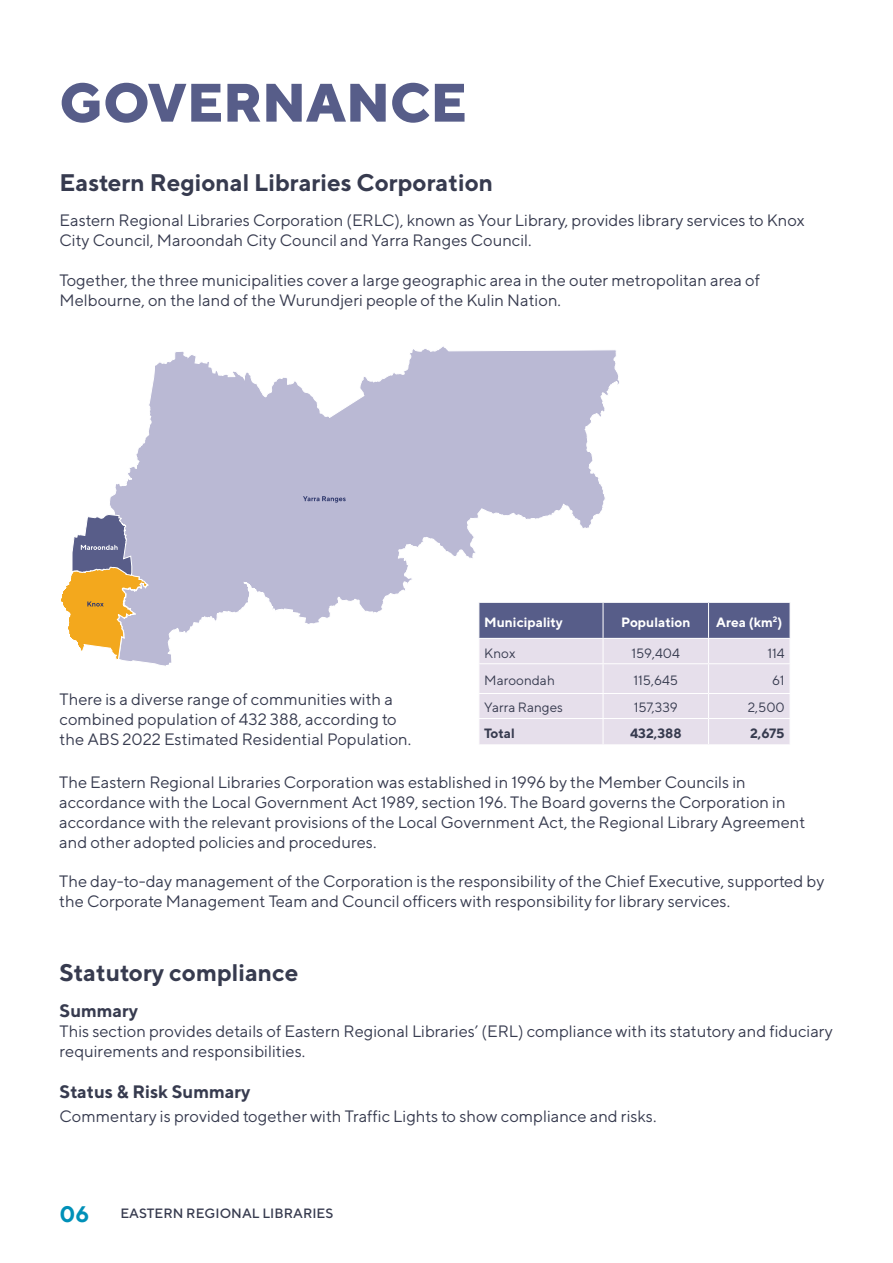
<style>
.page{position:relative;width:893px;height:1263px;background:#fff}
.page>*{position:absolute;margin:0;border:0;box-sizing:border-box;transform-origin:0 0}
.t1{font:800 54px "TT Norms";color:#575d89}
.t2{font:700 24px "TT Norms";color:#373b4f}
.t3{font:700 22.5px "TT Norms";color:#0090b8}
.t4{font:700 18px "TT Norms";color:#373b4f}
.t5{font:16.5px/19.8px "TT Norms";color:#373b4f}
.Body_Text{font:13.5px "TT Norms";color:#373b4f}
.Body_Text-2{font:700 13.5px "TT Norms";color:#fff}
.Body_Text-3{font:500 13.5px "TT Norms";color:#373b4f}
.Body_Text-4{font:700 13.5px "TT Norms";color:#373b4f}
</style>
<div class="page">
<svg style="left:110px;top:346px;width:509px;height:320px"></svg>
<svg style="left:303px;top:496px;width:43px;height:7px"></svg>
<svg style="left:61px;top:513px;width:87px;height:147px"></svg>
<svg style="left:478px;top:602px;width:312px;height:142px;background:#c4c0d3"></svg>
<hr style="left:478px;top:718px;width:125px;height:1px;background:#fff">
<hr style="left:603px;top:718px;width:105px;height:1px;background:#fff">
<hr style="left:708px;top:718px;width:83px;height:1px;background:#fff">
<p class="t1" style="left:60px;top:68px;width:409px">GOVERNANCE</p>
<p class="t2" style="left:60px;top:167px;width:435px">Eastern Regional Libraries Corporation</p>
<p class="t5" style="left:60px;top:210px;width:747px">Eastern Regional Libraries Corporation (ERLC), known as Your Library, provides library services to Knox<br>City Council, Maroondah City Council and Yarra Ranges Council.</p>
<p class="t5" style="left:60px;top:270px;width:702px">Together, the three municipalities cover a large geographic area in the outer metropolitan area of<br>Melbourne, on the land of the Wurundjeri people of the Kulin Nation.</p>
<p class="t5" style="left:60px;top:689px;width:353px">There is a diverse range of communities with a combined population of 432 388, according to the ABS 2022 Estimated Residential Population.</p>
<p class="Body_Text-2" style="left:484px;top:614px;width:80px">Municipality</p>
<p class="Body_Text-2" style="left:621px;top:614px;width:71px">Population</p>
<p class="Body_Text-2" style="left:716px;top:614px;width:68px">Area (km<sup>2</sup>)</p>
<p class="Body_Text" style="left:484px;top:644px;width:33px">Knox</p>
<p class="Body_Text" style="left:631px;top:644px;width:50px">159,404</p>
<p class="Body_Text" style="left:767px;top:644px;width:19px">114</p>
<p class="Body_Text" style="left:484px;top:672px;width:72px">Maroondah</p>
<p class="Body_Text" style="left:633px;top:672px;width:46px">115,645</p>
<p class="Body_Text" style="left:772px;top:672px;width:14px">61</p>
<p class="Body_Text" style="left:484px;top:699px;width:80px">Yarra Ranges</p>
<p class="Body_Text" style="left:634px;top:699px;width:46px">157,339</p>
<p class="Body_Text" style="left:748px;top:699px;width:38px">2,500</p>
<p class="Body_Text-4" style="left:484px;top:725px;width:32px">Total</p>
<p class="Body_Text-4" style="left:630px;top:725px;width:53px">432,388</p>
<p class="Body_Text-4" style="left:750px;top:725px;width:36px">2,675</p>
<p class="t5" style="left:59px;top:772px;width:748px">The Eastern Regional Libraries Corporation was established in 1996 by the Member Councils in accordance with the Local Government Act 1989, section 196. The Board governs the Corporation in accordance with the relevant provisions of the Local Government Act, the Regional Library Agreement and other adopted policies and procedures.</p>
<p class="t5" style="left:59px;top:871px;width:767px">The day-to-day management of the Corporation is the responsibility of the Chief Executive, supported by the Corporate Management Team and Council officers with responsibility for library services.</p>
<p class="t2" style="left:60px;top:957px;width:240px">Statutory compliance</p>
<p class="t4" style="left:60px;top:999px;width:80px">Summary</p>
<p class="t5" style="left:60px;top:1021px;width:775px">This section provides details of Eastern Regional Libraries’ (ERL) compliance with its statutory and fiduciary requirements and responsibilities.</p>
<p class="t4" style="left:60px;top:1080px;width:192px">Status &amp; Risk Summary</p>
<p class="t5" style="left:60px;top:1106px;width:598px">Commentary is provided together with Traffic Lights to show compliance and risks.</p>
<p class="t3" style="left:60px;top:1200px;width:31px">06</p>
<p class="Body_Text-3" style="left:120px;top:1205px;width:214px">EASTERN REGIONAL LIBRARIES</p>
</div>
